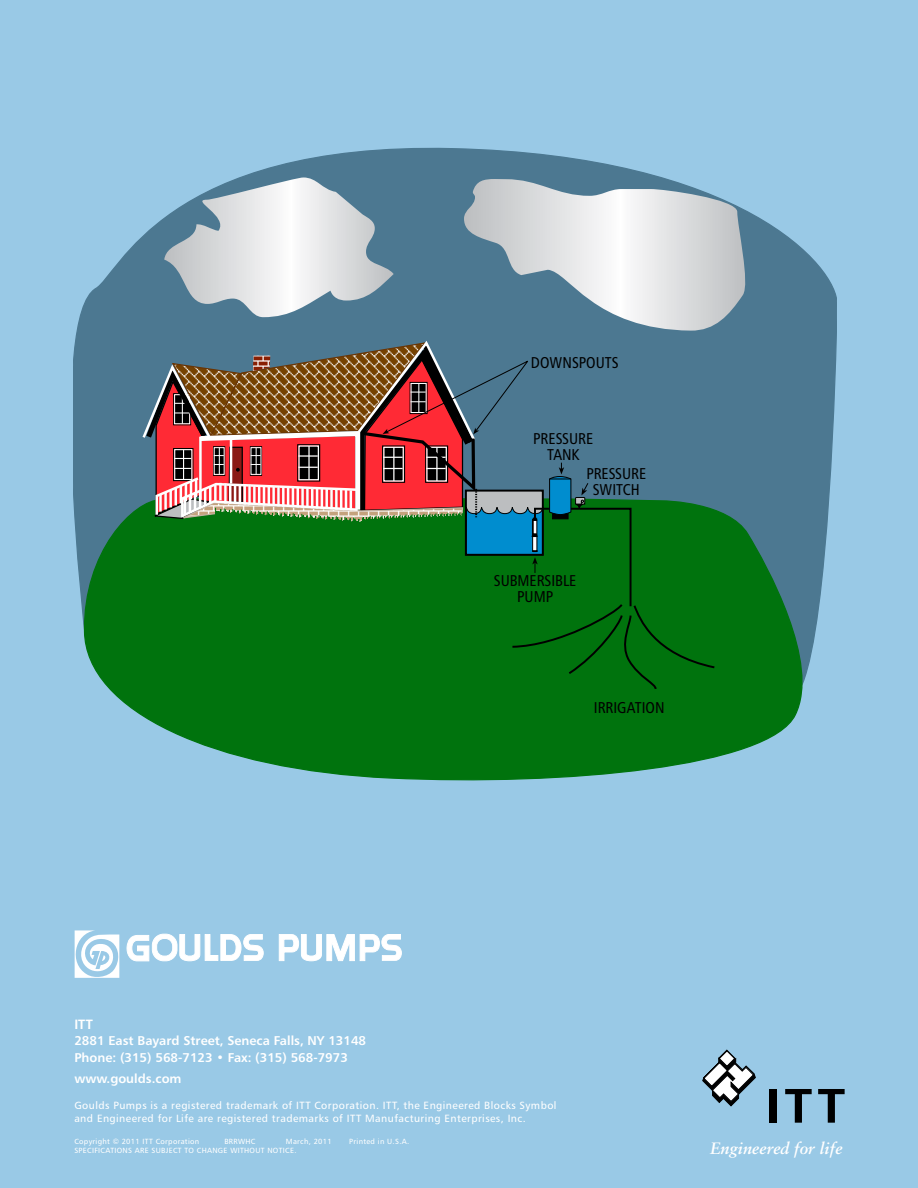
<style>
.page{position:relative;width:918px;height:1188px;background:#99c9e6}
.page>*{position:absolute;margin:0;border:0;box-sizing:border-box;transform-origin:0 0}
.t1{font:48.45px "Humanist 777 BT Bold B";color:#000;scale:1.08 1}
.t2{font:italic 700 16.5px "Class Garamnd";color:#fff}
.t3{font:15.75px/15.8px "Humanist 777 BT Roman Condensed B";color:#000;text-align:center}
.t4{font:13.5px "Humanist 777 BT Bold B";color:#fff}
.t5{font:12.75px/16.5px "Humanist 777 BT Bold B";color:#fff}
.t6{font:10.5px/12.6px "Humanist 777 BT Roman B";letter-spacing:.04em;color:#fff}
.t7{font:7.5px "Humanist 777 BT Roman B";letter-spacing:.04em;color:#fff}
</style>
<div class="page">
<svg style="left:75px;top:930px;width:45px;height:48px"></svg>
<svg style="left:126px;top:934px;width:137px;height:27px"></svg>
<svg style="left:279px;top:934px;width:123px;height:27px"></svg>
<svg style="left:73px;top:147px;width:764px;height:462px"></svg>
<svg style="left:82px;top:497px;width:739px;height:284px"></svg>
<svg style="left:164px;top:177px;width:230px;height:140px"></svg>
<svg style="left:464px;top:179px;width:286px;height:152px"></svg>
<svg style="left:140px;top:338px;width:577px;height:353px"></svg>
<svg style="left:702px;top:1049px;width:54px;height:58px"></svg>
<h3 class="t3" style="left:531px;top:354px;width:89px">DOWNSPOUTS</h3>
<h3 class="t3" style="left:533px;top:431px;width:61px">PRESSURE<br>TANK</h3>
<h3 class="t3" style="left:586px;top:466px;width:61px">PRESSURE<br>SWITCH</h3>
<h3 class="t3" style="left:494px;top:572px;width:84px">SUBMERSIBLE<br>PUMP</h3>
<h3 class="t3" style="left:594px;top:700px;width:72px">IRRIGATION</h3>
<p class="t4" style="left:74px;top:1016px;width:20px">ITT</p>
<p class="t5" style="left:74px;top:1032px;width:293px">2881 East Bayard Street, Seneca Falls, NY 13148<br>Phone: (315) 568-7123 • Fax: (315) 568-7973</p>
<p class="t5" style="left:74px;top:1070px;width:109px">www.goulds.com</p>
<p class="t6" style="left:74px;top:1099px;width:484px">Goulds Pumps is a registered trademark of ITT Corporation. ITT, the Engineered Blocks Symbol and Engineered for Life are registered trademarks of ITT Manufacturing Enterprises, Inc.</p>
<p class="t7" style="left:74px;top:1137px;width:126px">Copyright © 2011 ITT Corporation</p>
<p class="t7" style="left:224px;top:1137px;width:33px">BRRWHC</p>
<p class="t7" style="left:286px;top:1137px;width:47px">March, 2011</p>
<p class="t7" style="left:349px;top:1137px;width:62px">Printed in U.S.A.</p>
<p class="t7" style="left:74px;top:1146px;width:224px">SPECIFICATIONS ARE SUBJECT TO CHANGE WITHOUT NOTICE.</p>
<h1 class="t1" style="left:765px;top:1075px;width:76px">ITT</h1>
<h2 class="t2" style="left:710px;top:1138px;width:134px">Engineered for life</h2>
</div>
